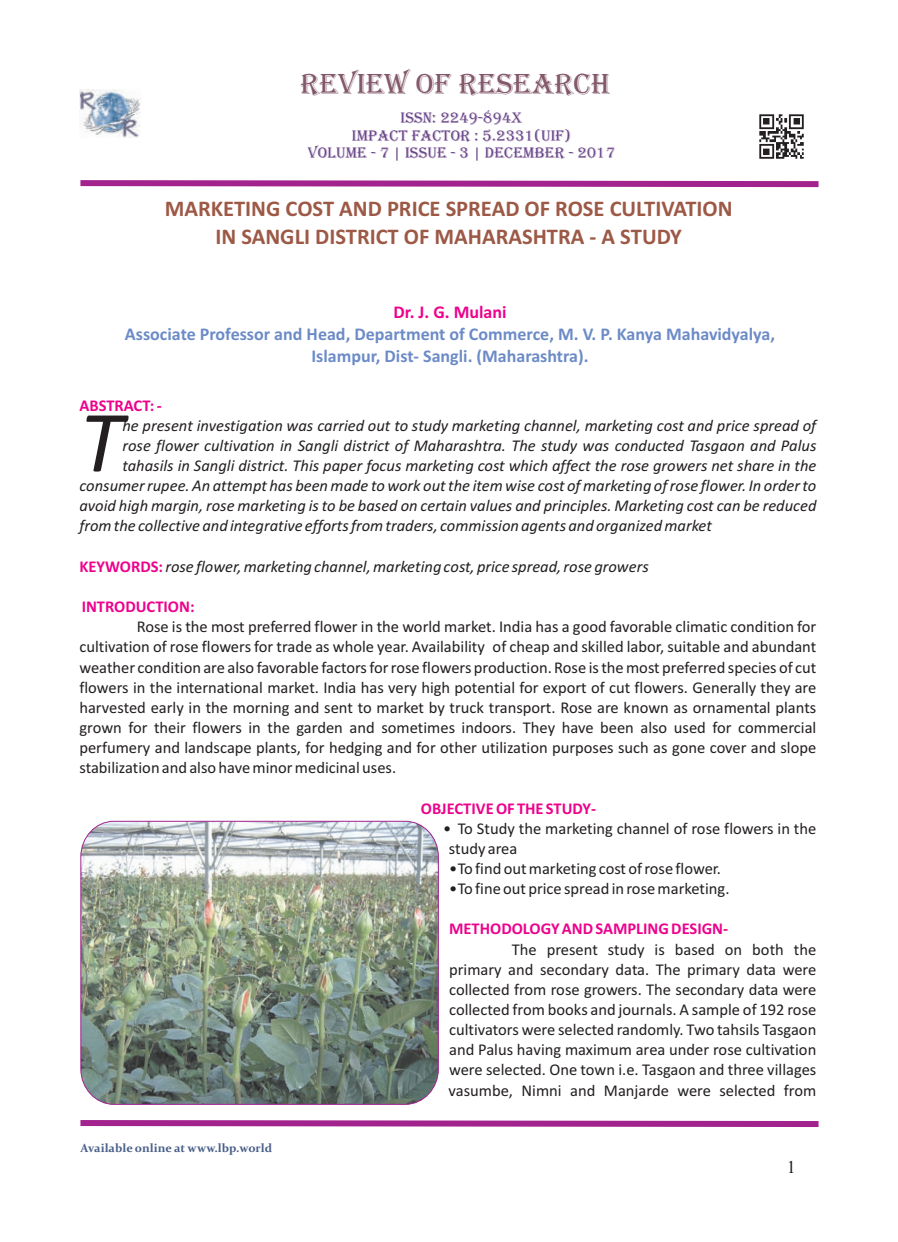
<style>
.page{position:relative;width:898px;height:1242px;background:#fff}
.page>*{position:absolute;margin:0;border:0;box-sizing:border-box;transform-origin:0 0}
.t1{font:italic 88.2px "Calibri";color:#231f20}
.t2{font:30px "Algerian";color:#83586a}
.t3{font:700 22.5px/27.5px "Calibri";color:#9c5946;text-align:center}
.t4{font:700 18px/21.9px "Calibri";color:#6c8bc6;text-align:center}
.t5{font:700 18px "Calibri";color:#ed028c}
.t6{font:18px "Times New Roman";color:#231f20}
.t7{font:16.5px/20.1px "Calibri";color:#231f20;text-align:justify}
.t8{font:italic 16.5px "Calibri";color:#231f20}
.t9{font:700 16.5px "Calibri";color:#ed028c}
.t10{font:15.75px/17.5px "Algerian";color:#674287;text-align:center}
.t11{font:700 12px "Constantia";color:#485e88}
.s1{font-weight:700;font-style:normal;color:#ed028c}
</style>
<div class="page">
<svg style="left:80px;top:1120px;width:739px;height:7px;background:#af429e"></svg>
<img style="left:81px;top:821px;width:357px;height:283px;border-radius:34px">
<div style="left:80px;top:821px;width:358px;height:283px;border:1px solid #a2238e;border-radius:34px"></div>
<svg style="left:80px;top:180px;width:739px;height:8px;background:#b959aa"></svg>
<img style="left:759px;top:114px;width:45px;height:45px">
<img style="left:80px;top:89px;width:60px;height:49px">
<h2 class="t2" style="left:300px;top:68px;width:311px">REVIEW OF RESEARCH</h2>
<p class="t10" style="left:308px;top:109px;width:308px">ISSN: 2249-894X<br>IMPACT FACTOR : 5.2331(UIF)<br>VOLUME - 7 | ISSUE - 3 | DECEMBER - 2017</p>
<h3 class="t3" style="left:165px;top:197px;width:569px">MARKETING COST AND PRICE SPREAD OF ROSE CULTIVATION<br>IN SANGLI DISTRICT OF MAHARASHTRA - A STUDY</h3>
<p class="t5" style="left:393px;top:305px;width:115px">Dr. J. G. Mulani</p>
<p class="t4" style="left:125px;top:325px;width:651px">Associate Professor and Head, Department of Commerce, M. V. P. Kanya Mahavidyalya,<br>Islampur, Dist- Sangli. (Maharashtra).</p>
<p class="t9" style="left:79px;top:398px;width:84px">ABSTRACT: -</p>
<h1 class="t1" style="left:79px;top:405px;width:44px">T</h1>
<p class="t8" style="left:122px;top:418px;width:695px">he present investigation was carried out to study marketing channel, marketing cost and price spread of</p>
<p class="t8" style="left:122px;top:438px;width:695px">rose flower cultivation in Sangli district of Maharashtra. The study was conducted Tasgaon and Palus</p>
<p class="t8" style="left:122px;top:458px;width:695px">tahasils in Sangli district. This paper focus marketing cost which affect the rose growers net share in the</p>
<p class="t8" style="left:79px;top:479px;width:738px">consumer rupee. An attempt has been made to work out the item wise cost of marketing of rose flower. In order to</p>
<p class="t8" style="left:79px;top:499px;width:738px">avoid high margin, rose marketing is to be based on certain values and principles. Marketing cost can be reduced</p>
<p class="t8" style="left:79px;top:519px;width:634px">from the collective and integrative efforts from traders, commission agents and organized market</p>
<p class="t8" style="left:79px;top:559px;width:570px"><span class="s1">KEYWORDS:</span>rose flower, marketing channel, marketing cost, price spread, rose growers</p>
<p class="t9" style="left:82px;top:599px;width:114px">INTRODUCTION:</p>
<p class="t7" style="left:79px;top:618px;width:738px;text-indent:57px">Rose is the most preferred flower in the world market. India has a good favorable climatic condition for cultivation of rose flowers for trade as whole year. Availability of cheap and skilled labor, suitable and abundant weather condition are also favorable factors for rose flowers production. Rose is the most preferred species of cut flowers in the international market. India has very high potential for export of cut flowers. Generally they are harvested early in the morning and sent to market by truck transport. Rose are known as ornamental plants grown for their flowers in the garden and sometimes indoors. They have been also used for commercial perfumery and landscape plants, for hedging and for other utilization purposes such as gone cover and slope stabilization and also have minor medicinal uses.</p>
<p class="t9" style="left:420px;top:801px;width:177px">OBJECTIVE OF THE STUDY-</p>
<p class="t7" style="left:449px;top:819px;width:369px;text-indent:-6px">• To Study the marketing channel of rose flowers in the study area</p>
<p class="t7" style="left:449px;top:860px;width:273px">•To find out marketing cost of rose flower.</p>
<p class="t7" style="left:449px;top:880px;width:282px">•To fine out price spread in rose marketing.</p>
<p class="t9" style="left:449px;top:922px;width:280px">METHODOLOGY AND SAMPLING DESIGN-</p>
<p class="t11" style="left:81px;top:1143px;width:193px">Available online at www.lbp.world</p>
<p class="t7" style="left:448px;top:940px;width:369px;text-indent:63px">The present study is based on both the primary and secondary data. The primary data were collected from rose growers. The secondary data were collected from books and journals. A sample of 192 rose cultivators were selected randomly. Two tahsils Tasgaon and Palus having maximum area under rose cultivation were selected. One town i.e. Tasgaon and three villages vasumbe, Nimni and Manjarde were selected from</p>
<p class="t6" style="left:786px;top:1160px;width:10px">1</p>
</div>
